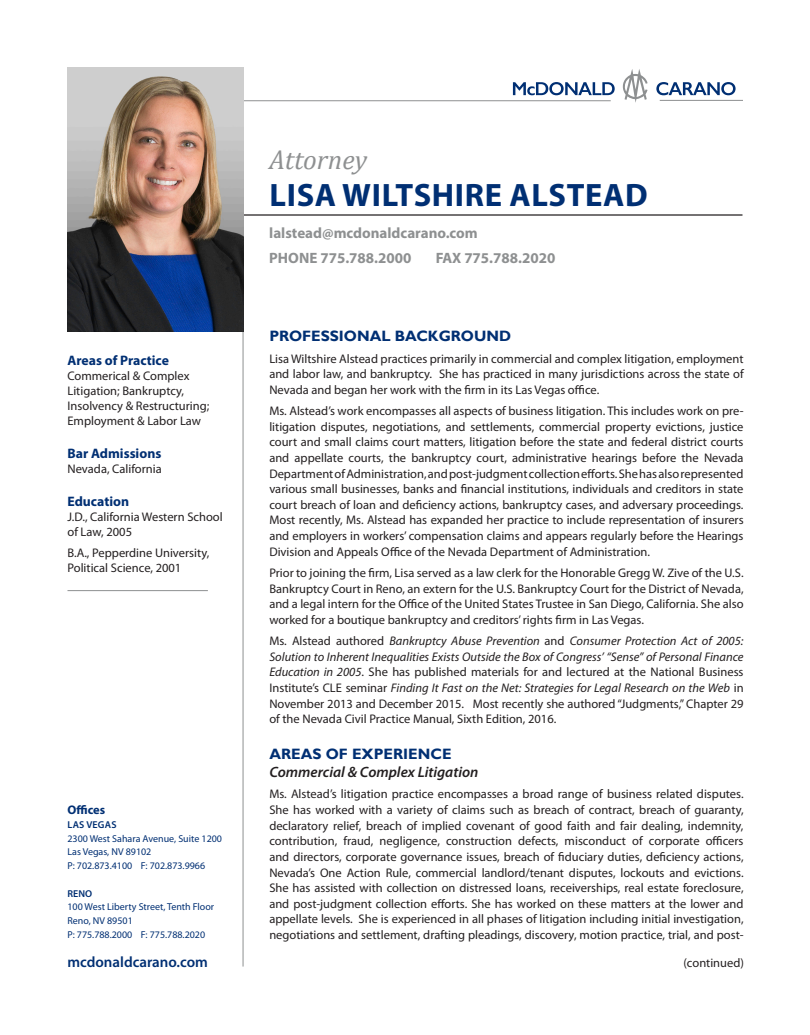
<style>
.page{position:relative;width:810px;height:1035px;background:#fff}
.page>*{position:absolute;margin:0;border:0;box-sizing:border-box;transform-origin:0 0}
.t1{font:700 32.5px "Myriad Pro";letter-spacing:.02em;color:#002f73}
.t2{font:italic 27px "Cambria";color:#8e9091}
.t3{font:700 15px/25px "Myriad Pro";color:#8e9091}
.t4{font:700 15px "Gill Sans";color:#002f73}
.t5{font:italic 600 15px "Myriad Pro";color:#231f20}
.t6{font:600 15px "Myriad Pro";color:#002f73}
.t7{font:700 13.75px "Myriad Pro";color:#002f73}
.t8{font:12.5px/15.6px "Myriad Pro";color:#231f20;text-align:justify}
.t9{font:700 12.5px "Myriad Pro";color:#002f73}
.t10{font:10px/13.8px "Myriad Pro";color:#002f73}
.t11{font:600 10px "Myriad Pro";letter-spacing:.02em;color:#002f73}
.s1{font-style:italic}
</style>
<div class="page">
<hr style="left:75px;top:214px;width:667px;height:2px;background:#231f20">
<hr style="left:243px;top:327px;width:1px;height:640px;background:#8e9091">
<hr style="left:68px;top:590px;width:140px;height:1px;background:#8e9091">
<svg style="left:513px;top:82px;width:102px;height:13px"></svg>
<svg style="left:656px;top:82px;width:80px;height:13px"></svg>
<hr style="left:187px;top:100px;width:424px;height:1px;background:#8e9091">
<hr style="left:660px;top:100px;width:82px;height:1px;background:#8e9091">
<svg style="left:623px;top:69px;width:25px;height:34px"></svg>
<img style="left:68px;top:68px;width:176px;height:263px">
<h2 class="t2" style="left:269px;top:141px;width:99px">Attorney</h2>
<h1 class="t1" style="left:270px;top:174px;width:380px">LISA WILTSHIRE ALSTEAD</h1>
<p class="t3" style="left:269px;top:220px;width:210px">lalstead@mcdonaldcarano.com<br>PHONE 775.788.2000</p>
<p class="t3" style="left:436px;top:245px;width:121px">FAX 775.788.2020</p>
<p class="t4" style="left:269px;top:327px;width:243px">PROFESSIONAL BACKGROUND</p>
<p class="t8" style="left:269px;top:350px;width:476px">Lisa Wiltshire Alstead practices primarily in commercial and complex litigation, employment and labor law, and bankruptcy. She has practiced in many jurisdictions across the state of Nevada and began her work with the firm in its Las Vegas office.</p>
<p class="t8" style="left:269px;top:403px;width:476px">Ms. Alstead’s work encompasses all aspects of business litigation. This includes work on pre&shy;litigation disputes, negotiations, and settlements, commercial property evictions, justice court and small claims court matters, litigation before the state and federal district courts and appellate courts, the bankruptcy court, administrative hearings before the Nevada Department of Administration, and post-judgment collection efforts. She has also represented various small businesses, banks and financial institutions, individuals and creditors in state court breach of loan and deficiency actions, bankruptcy cases, and adversary proceedings.<br>Most recently, Ms. Alstead has expanded her practice to include representation of insurers and employers in workers’ compensation claims and appears regularly before the Hearings Division and Appeals Office of the Nevada Department of Administration.</p>
<p class="t8" style="left:269px;top:565px;width:476px">Prior to joining the firm, Lisa served as a law clerk for the Honorable Gregg W. Zive of the U.S.<br>Bankruptcy Court in Reno, an extern for the U.S. Bankruptcy Court for the District of Nevada, and a legal intern for the Office of the United States Trustee in San Diego, California. She also worked for a boutique bankruptcy and creditors’ rights firm in Las Vegas.</p>
<p class="t8" style="left:269px;top:633px;width:476px">Ms. Alstead authored <span class="s1">Bankruptcy Abuse Prevention</span> and <span class="s1">Consumer Protection Act of 2005:<br>Solution to Inherent Inequalities Exists Outside the Box of Congress’ “Sense” of Personal Finance Education in 2005</span>. She has published materials for and lectured at the National Business Institute’s CLE seminar <span class="s1">Finding It Fast on the Net: Strategies for Legal Research on the Web</span> in November 2013 and December 2015. Most recently she authored “Judgments,” Chapter 29 of the Nevada Civil Practice Manual, Sixth Edition, 2016.</p>
<p class="t4" style="left:269px;top:745px;width:184px">AREAS OF EXPERIENCE</p>
<p class="t5" style="left:269px;top:763px;width:211px">Commercial &amp; Complex Litigation</p>
<p class="t8" style="left:269px;top:786px;width:476px">Ms. Alstead’s litigation practice encompasses a broad range of business related disputes.<br>She has worked with a variety of claims such as breach of contract, breach of guaranty, declaratory relief, breach of implied covenant of good faith and fair dealing, indemnity, contribution, fraud, negligence, construction defects, misconduct of corporate officers and directors, corporate governance issues, breach of fiduciary duties, deficiency actions, Nevada’s One Action Rule, commercial landlord/tenant disputes, lockouts and evictions.<br>She has assisted with collection on distressed loans, receiverships, real estate foreclosure, and post-judgment collection efforts. She has worked on these matters at the lower and appellate levels. She is experienced in all phases of litigation including initial investigation, negotiations and settlement, drafting pleadings, discovery, motion practice, trial, and post-</p>
<p class="t7" style="left:68px;top:351px;width:103px">Areas of Practice</p>
<p class="t8" style="left:68px;top:368px;width:143px;line-height:15px;text-align:left">Commerical &amp; Complex<br>Litigation; Bankruptcy,<br>Insolvency &amp; Restructuring;<br>Employment &amp; Labor Law</p>
<p class="t7" style="left:68px;top:444px;width:95px">Bar Admissions</p>
<p class="t8" style="left:68px;top:461px;width:96px">Nevada, California</p>
<p class="t7" style="left:68px;top:493px;width:63px">Education</p>
<p class="t8" style="left:68px;top:509px;width:157px;line-height:15px">J.D., California Western School of Law, 2005</p>
<p class="t8" style="left:68px;top:545px;width:143px;line-height:15px">B.A., Pepperdine University,<br>Political Science, 2001</p>
<p class="t9" style="left:68px;top:802px;width:39px">Offices</p>
<p class="t11" style="left:68px;top:818px;width:51px">LAS VEGAS</p>
<p class="t10" style="left:67px;top:831px;width:156px">2300 West Sahara Avenue, Suite 1200<br>Las Vegas, NV 89102<br>P: 702.873.4100 F: 702.873.9966</p>
<p class="t11" style="left:67px;top:887px;width:26px">RENO</p>
<p class="t10" style="left:67px;top:900px;width:148px">100 West Liberty Street, Tenth Floor<br>Reno, NV 89501<br>P: 775.788.2000 F: 775.788.2020</p>
<p class="t6" style="left:68px;top:953px;width:142px">mcdonaldcarano.com</p>
<p class="t8" style="left:683px;top:955px;width:62px">(continued)</p>
</div>
